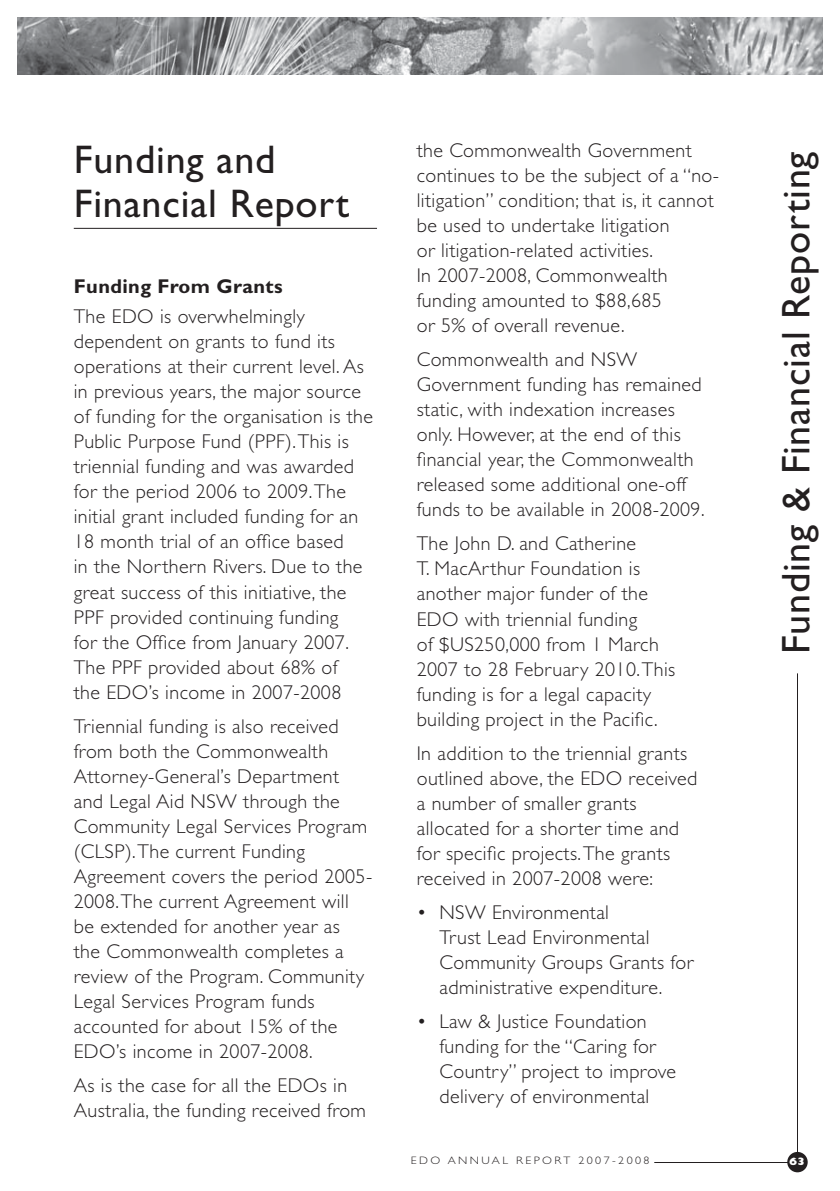
<style>
.page{position:relative;width:840px;height:1191px;background:#fff}
.page>*{position:absolute;margin:0;border:0;box-sizing:border-box;transform-origin:0 0}
.t1{font:40px/44px "Gill Sans";letter-spacing:.02em;color:#231f20}
.t2{font:300 20px/25px "Gill Sans";letter-spacing:.02em;color:#231f20}
.t3{font:700 20px "Gill Sans";letter-spacing:.02em;color:#231f20}
.t4{font:300 10.8px "Gill Sans";letter-spacing:.2em;color:#231f20;scale:1.11 1}
.t5{font:800 10.8px "Gill Sans";color:#fff;scale:1.11 1}
</style>
<div class="page">
<hr style="left:654px;top:1162px;width:135px;height:1px;background:#231f20">
<div style="left:786px;top:1151px;width:21px;height:21px;background:#231f20;border-radius:50%"></div>
<img style="left:17px;top:18px;width:805px;height:56px">
<hr style="left:74px;top:228px;width:303px;height:1px;background:#231f20">
<hr style="left:796px;top:673px;width:1px;height:484px;background:#231f20">
<h1 class="t1" style="left:74px;top:141px;width:277px">Funding and<br>Financial Report</h1>
<p class="t3" style="left:74px;top:279px;width:210px">Funding From Grants</p>
<p class="t2" style="left:74px;top:306px;width:300px">The EDO is overwhelmingly dependent on grants to fund its operations at their current level. As in previous years, the major source of funding for the organisation is the Public Purpose Fund (PPF). This is triennial funding and was awarded for the period 2006 to 2009. The initial grant included funding for an 18 month trial of an office based<br>in the Northern Rivers. Due to the great success of this initiative, the PPF provided continuing funding<br>for the Office from January 2007.<br>The PPF provided about 68% of<br>the EDO’s income in 2007-2008</p>
<p class="t2" style="left:74px;top:715px;width:300px">Triennial funding is also received from both the Commonwealth<br>Attorney-General’s Department and Legal Aid NSW through the<br>Community Legal Services Program (CLSP). The current Funding<br>Agreement covers the period 2005-<br>2008. The current Agreement will be extended for another year as<br>the Commonwealth completes a review of the Program. Community<br>Legal Services Program funds accounted for about 15% of the<br>EDO’s income in 2007-2008.</p>
<p class="t2" style="left:74px;top:1074px;width:293px">As is the case for all the EDOs in<br>Australia, the funding received from</p>
<p class="t2" style="left:416px;top:140px;width:304px">the Commonwealth Government continues to be the subject of a “no&shy;litigation” condition; that is, it cannot be used to undertake litigation<br>or litigation-related activities.<br>In 2007-2008, Commonwealth funding amounted to $88,685<br>or 5% of overall revenue.</p>
<p class="t2" style="left:416px;top:349px;width:289px">Commonwealth and NSW<br>Government funding has remained static, with indexation increases only. However, at the end of this financial year, the Commonwealth released some additional one-off funds to be available in 2008-2009.</p>
<p class="t2" style="left:416px;top:533px;width:260px">The John D. and Catherine<br>T. MacArthur Foundation is another major funder of the<br>EDO with triennial funding<br>of $US250,000 from 1 March<br>2007 to 28 February 2010. This funding is for a legal capacity building project in the Pacific.</p>
<p class="t2" style="left:416px;top:742px;width:282px">In addition to the triennial grants outlined above, the EDO received a number of smaller grants allocated for a shorter time and for specific projects. The grants received in 2007-2008 were:</p>
<p class="t2" style="left:439px;top:901px;width:255px;text-indent:-23px">• NSW Environmental<br>Trust Lead Environmental<br>Community Groups Grants for administrative expenditure.</p>
<p class="t2" style="left:439px;top:1010px;width:238px;text-indent:-23px">• Law &amp; Justice Foundation funding for the “Caring for<br>Country” project to improve delivery of environmental</p>
<h1 class="t1" style="left:778px;top:654px;width:504px;rotate:-90deg">Funding &amp; Financial Reporting</h1>
<p class="t4" style="left:410px;top:1156px;width:216px">EDO ANNUAL REPORT 2007-2008</p>
<p class="t5" style="left:788px;top:1157px;width:16px">63</p>
</div>
